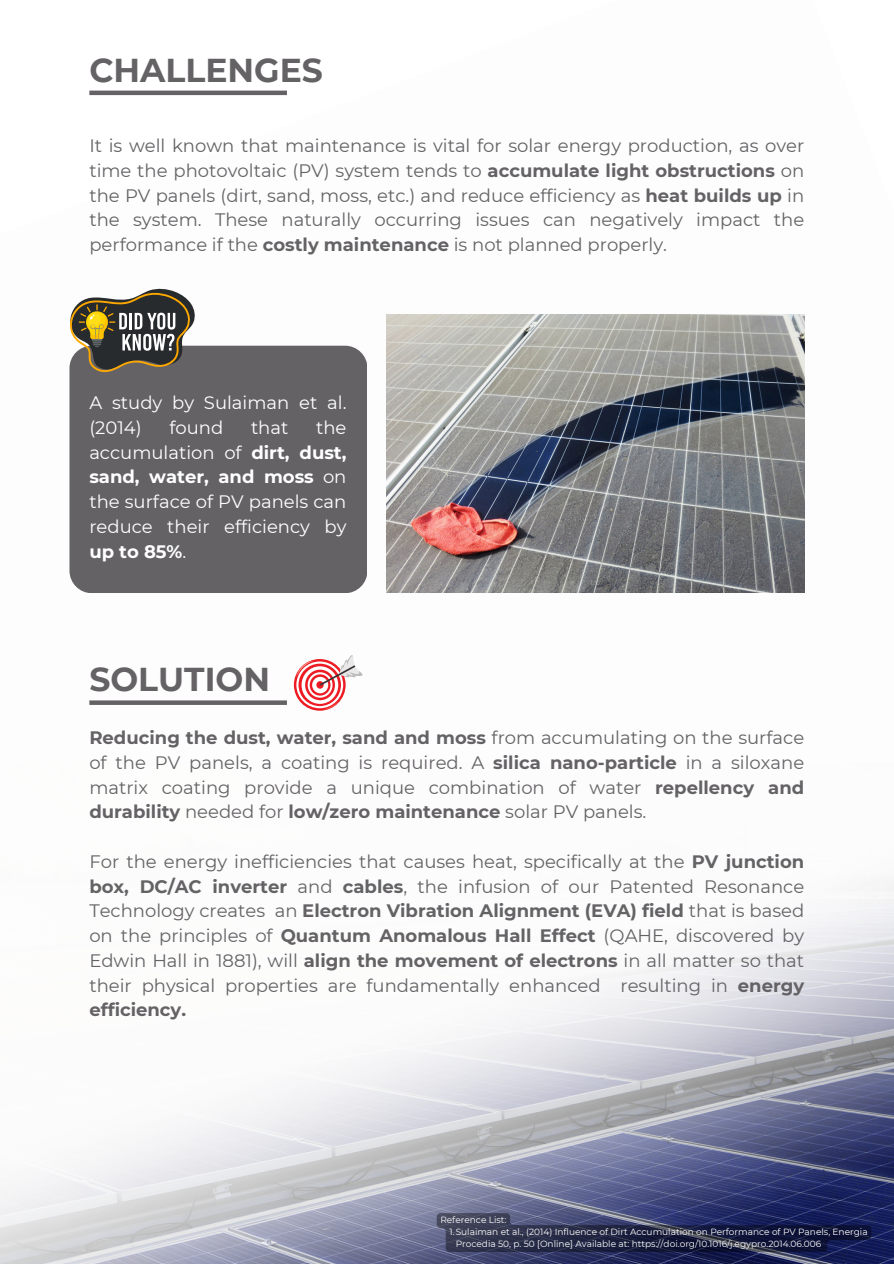
<style>
.page{position:relative;width:894px;height:1264px;background:#fff}
.page>*{position:absolute;margin:0;border:0;box-sizing:border-box;transform-origin:0 0}
.t1{font:700 33px "Montserrat";color:#646265}
.t2{font:18px/24.8px "Montserrat";color:#646265;text-align:justify}
.t3{font:18px/24.8px "Montserrat";color:#fff}
.t4{font:9px/12px "Montserrat";color:#fff}
.s1{font-weight:700}
</style>
<div class="page">
<img style="left:0;top:90px;width:893px;height:1173px">
<hr style="left:89px;top:91px;width:198px;height:4px;background:#646265">
<div style="left:89px;top:700px;width:198px;height:5px;background:#646265"></div>
<img style="left:386px;top:315px;width:417px;height:278px">
<div style="left:69px;top:346px;width:298px;height:247px;background:#646265;border-radius:22px"></div>
<svg style="left:63px;top:288px;width:133px;height:84px"></svg>
<svg style="left:294px;top:659px;width:51px;height:51px"></svg>
<svg style="left:296px;top:661px;width:47px;height:47px"></svg>
<svg style="left:298px;top:663px;width:43px;height:43px"></svg>
<svg style="left:301px;top:666px;width:37px;height:38px"></svg>
<svg style="left:305px;top:669px;width:30px;height:31px"></svg>
<svg style="left:307px;top:672px;width:25px;height:25px"></svg>
<svg style="left:309px;top:674px;width:21px;height:21px"></svg>
<svg style="left:312px;top:676px;width:16px;height:17px"></svg>
<svg style="left:316px;top:681px;width:7px;height:7px"></svg>
<svg style="left:323px;top:700px;width:15px;height:9px"></svg>
<svg style="left:296px;top:650px;width:71px;height:35px"></svg>
<div style="left:86px;top:49px;width:240px;height:43px;background:#fff;border-radius:10px"></div>
<svg style="left:436px;top:1213px;width:435px;height:38px;background:#292e51"></svg>
<div style="left:86px;top:659px;width:187px;height:43px;background:#fff;border-radius:10px"></div>
<p class="t1" style="left:89px;top:50px;width:235px">CHALLENGES</p>
<h2 class="t2" style="left:89px;top:133px;width:716px">It is well known that maintenance is vital for solar energy production, as over time the photovoltaic (PV) system tends to <span class="s1">accumulate light obstructions</span> on the PV panels (dirt, sand, moss, etc.) and reduce efficiency as <span class="s1">heat builds up</span> in the system. These naturally occurring issues can negatively impact the performance if the <span class="s1">costly maintenance</span> is not planned properly.</h2>
<h2 class="t3" style="left:89px;top:390px;width:258px">A study by Sulaiman et al. (2014)</h2>
<h2 class="t3" style="left:169px;top:415px;width:55px">found</h2>
<h2 class="t3" style="left:251px;top:415px;width:39px">that</h2>
<h2 class="t3" style="left:89px;top:415px;width:258px;text-align:justify;text-indent:227px">the accumulation of <span class="s1">dirt, dust, sand, water, and moss</span> on the surface of PV panels can reduce their efficiency by <span class="s1">up to 85%</span>.</h2>
<p class="t1" style="left:89px;top:659px;width:182px">SOLUTION</p>
<h2 class="t2" style="left:89px;top:725px;width:716px"><span class="s1">Reducing the dust, water, sand and moss</span> from accumulating on the surface of the PV panels, a coating is required. A <span class="s1">silica nano-particle</span> in a siloxane matrix coating provide a unique combination of water <span class="s1">repellency and durability</span> needed for <span class="s1">low/zero maintenance</span> solar PV panels.</h2>
<p class="t2" style="left:89px;top:849px;width:716px">For the energy inefficiencies that causes heat, specifically at the <span class="s1">PV junction box, DC/AC inverter</span> and <span class="s1">cables</span>, the infusion of our Patented Resonance Technology creates an <span class="s1">Electron Vibration Alignment (EVA) field</span> that is based on the principles of <span class="s1">Quantum Anomalous Hall Effect</span> (QAHE, discovered by Edwin Hall in 1881), will <span class="s1">align the movement of electrons</span> in all matter so that their physical properties are fundamentally enhanced resulting in <span class="s1">energy efficiency.</span></p>
<p class="t4" style="left:440px;top:1213px;width:68px">Reference List:</p>
<h1 class="t4" style="left:455px;top:1225px;width:413px;text-indent:-6px">1.Sulaiman et al., (2014) Influence of Dirt Accumulation on Performance of PV Panels, Energia<br>Procedia 50, p. 50 [Online] Available at: https://doi.org/10.1016/j.egypro.2014.06.006</h1>
</div>
